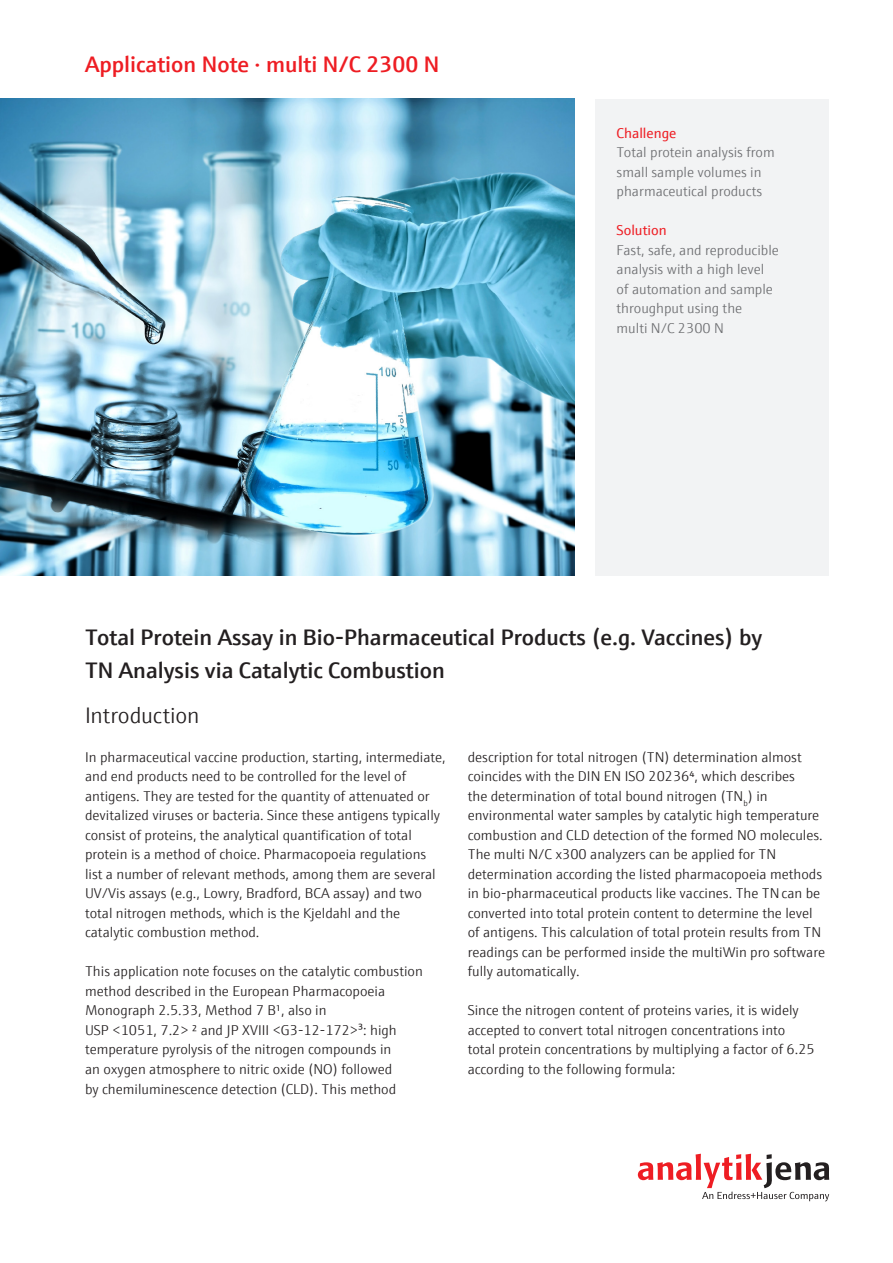
<style>
.page{position:relative;width:893px;height:1263px;background:#fff}
.page>*{position:absolute;margin:0;border:0;box-sizing:border-box;transform-origin:0 0}
.Einleitung_15pt_2_spaltig{font:600 22.5px/33px "E+H Sans";color:#231f20}
.H_1_rot{font:600 22.5px "E+H Sans";color:#ee1d23}
.H2_15pt_schwarz{font:300 22.5px "E+H Sans";letter-spacing:-.005em;color:#231f20}
.Fließtext{font:300 14.25px/19.5px "E+H Sans";color:#231f20}
.Box_Bulletpoints{font:300 14.25px/19.5px "E+H Sans";color:#6c6d70}
.Box_Headline{font:14.25px "E+H Sans";color:#ee1d23}
</style>
<div class="page">
<svg style="left:638px;top:1154px;width:191px;height:47px"></svg>
<div style="left:595px;top:99px;width:234px;height:476px;background:#f2f3f4"></div>
<img style="left:0;top:99px;width:574px;height:476px">
<p class="H_1_rot" style="left:85px;top:47px;width:356px">Application Note · multi N/C 2300 N</p>
<p class="Box_Headline" style="left:617px;top:122px;width:61px">Challenge</p>
<p class="Box_Bulletpoints" style="left:617px;top:142px;width:160px">Total protein analysis from small sample volumes in pharmaceutical products</p>
<p class="Box_Headline" style="left:617px;top:220px;width:52px">Solution</p>
<p class="Box_Bulletpoints" style="left:617px;top:239px;width:164px">Fast, safe, and reproducible analysis with a high level of automation and sample throughput using the<br>multi N/C 2300 N</p>
<p class="Einleitung_15pt_2_spaltig" style="left:85px;top:619px;width:679px">Total Protein Assay in Bio-Pharmaceutical Products (e.g. Vaccines) by<br>TN Analysis via Catalytic Combustion</p>
<p class="H2_15pt_schwarz" style="left:85px;top:699px;width:116px">Introduction</p>
<p class="Fließtext" style="left:85px;top:746px;width:362px">In pharmaceutical vaccine production, starting, intermediate, and end products need to be controlled for the level of antigens. They are tested for the quantity of attenuated or devitalized viruses or bacteria. Since these antigens typically consist of proteins, the analytical quantification of total protein is a method of choice. Pharmacopoeia regulations list a number of relevant methods, among them are several UV/Vis assays (e.g., Lowry, Bradford, BCA assay) and two total nitrogen methods, which is the Kjeldahl and the catalytic combustion method.</p>
<p class="Fließtext" style="left:85px;top:961px;width:339px">This application note focuses on the catalytic combustion method described in the European Pharmacopoeia Monograph 2.5.33, Method 7 B1, also in<br>USP &lt;1051, 7.2&gt; 2 and JP XVIII &lt;G3-12-172&gt;³: high temperature pyrolysis of the nitrogen compounds in<br>an oxygen atmosphere to nitric oxide (NO) followed<br>by chemiluminescence detection (CLD). This method</p>
<p class="Fließtext" style="left:468px;top:746px;width:359px">description for total nitrogen (TN) determination almost coincides with the DIN EN ISO 202364, which describes<br>the determination of total bound nitrogen (TN<sub>b</sub>) in environmental water samples by catalytic high temperature combustion and CLD detection of the formed NO molecules.<br>The multi N/C x300 analyzers can be applied for TN determination according the listed pharmacopoeia methods in bio-pharmaceutical products like vaccines. The TNcan be converted into total protein content to determine the level of antigens. This calculation of total protein results from TN readings can be performed inside the multiWin pro software fully automatically.</p>
<p class="Fließtext" style="left:468px;top:1000px;width:349px">Since the nitrogen content of proteins varies, it is widely accepted to convert total nitrogen concentrations into total protein concentrations by multiplying a factor of 6.25 according to the following formula:</p>
</div>
